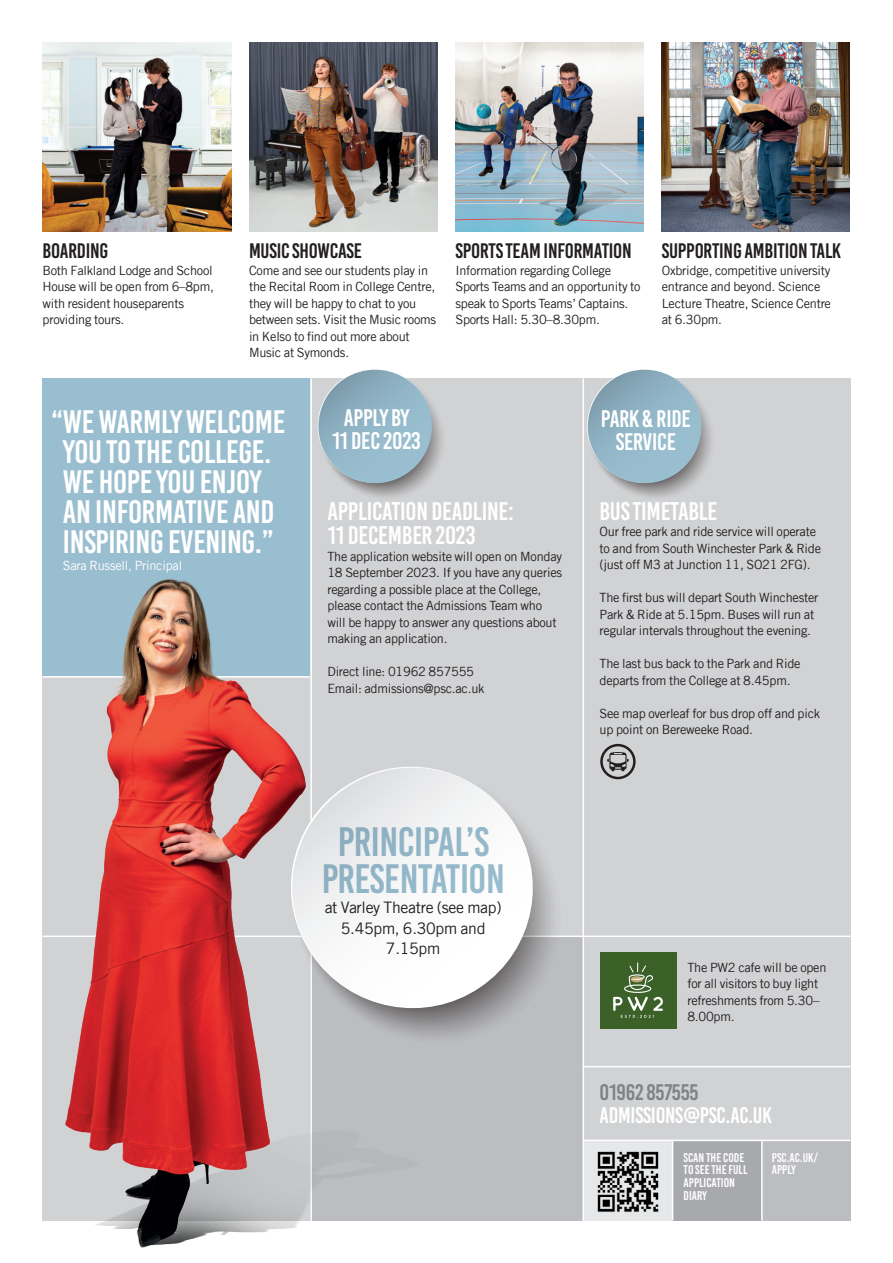
<style>
.page{position:relative;width:893px;height:1263px;background:#fff}
.page>*{position:absolute;margin:0;border:0;box-sizing:border-box;transform-origin:0 0}
.t1{font:41.1px/37.3px "Bebas Kai";letter-spacing:-.01em;color:#99bed0;text-align:center}
.t2{font:32.55px/30.2px "Bebas Kai";letter-spacing:-.01em;color:#fff;text-align:center}
.D_head{font:25.5px "Bebas Kai";letter-spacing:-.01em;color:#fff}
.t3{font:24px/22.5px "Bebas Kai";letter-spacing:-.01em;color:#fff;text-align:center}
.D_head-2{font:22.5px "Bebas Kai";letter-spacing:-.01em;color:#fff}
.D_head-3{font:22.5px "Bebas Kai";letter-spacing:-.01em;color:#808285}
.D_head-4{font:21px "Bebas Kai";letter-spacing:-.01em;color:#231f20}
.t4{font:15.9px/20.5px "Trade Gothic LT";letter-spacing:-.02em;color:#231f20;text-align:center}
.text{font:12.75px/16.5px "Trade Gothic LT";letter-spacing:-.02em;color:#231f20}
.text_bullet{font:12.75px/16.5px "Trade Gothic LT";letter-spacing:-.02em;color:#231f20}
.B_head{font:12.75px/12.8px "Bebas Kai";color:#fff}
.t5{font:12.75px "Trade Gothic LT";letter-spacing:-.02em;color:#fff}
</style>
<div class="page">
<div style="left:583px;top:935px;width:267px;height:205px;background:#d1d2d4"></div>
<div style="left:583px;top:1140px;width:89px;height:80px;background:#e6e7e9"></div>
<img style="left:597px;top:1151px;width:62px;height:61px">
<div style="left:672px;top:1140px;width:89px;height:80px;background:#a8a9ad"></div>
<div style="left:761px;top:1140px;width:89px;height:80px;background:#bcbdc0"></div>
<hr style="left:672px;top:1140px;width:1px;height:80px;background:#fff">
<hr style="left:761px;top:1140px;width:2px;height:80px;background:#fff">
<hr style="left:583px;top:1140px;width:267px;height:1px;background:#fff">
<div style="left:310px;top:935px;width:273px;height:285px;background:#bcbdc0"></div>
<div style="left:310px;top:676px;width:273px;height:259px;background:#d1d2d4"></div>
<div style="left:43px;top:378px;width:267px;height:315px;background:#99bed0"></div>
<div style="left:583px;top:378px;width:267px;height:315px;background:#d1d2d4"></div>
<div style="left:583px;top:676px;width:267px;height:259px;background:#d1d2d4"></div>
<div style="left:310px;top:378px;width:273px;height:315px;background:#d1d2d4"></div>
<hr style="left:583px;top:378px;width:1px;height:847px;background:#fff">
<hr style="left:310px;top:378px;width:2px;height:847px;background:#fff">
<hr style="left:583px;top:1066px;width:267px;height:1px;background:#fff">
<img style="left:43px;top:43px;width:188px;height:188px">
<img style="left:249px;top:43px;width:188px;height:188px">
<img style="left:455px;top:43px;width:189px;height:188px">
<img style="left:661px;top:43px;width:189px;height:188px">
<svg style="left:310px;top:369px;width:132px;height:131px"></svg>
<svg style="left:582px;top:369px;width:129px;height:131px"></svg>
<div style="left:600px;top:952px;width:76px;height:77px;background:#3b6128"></div>
<svg style="left:613px;top:962px;width:50px;height:56px"></svg>
<svg style="left:600px;top:744px;width:36px;height:35px"></svg>
<hr style="left:43px;top:935px;width:807px;height:2px;background:#fff">
<svg style="left:437px;top:885px;width:125px;height:152px"></svg>
<svg style="left:437px;top:769px;width:112px;height:256px"></svg>
<img style="left:42px;top:515px;width:395px;height:733px">
<p class="D_head-4" style="left:43px;top:240px;width:67px">BOARDING</p>
<p class="text" style="left:43px;top:262px;width:173px">Both Falkland Lodge and School<br>House will be open from 6–8pm, with resident houseparents providing tours.</p>
<p class="D_head-4" style="left:249px;top:240px;width:115px">MUSIC SHOWCASE</p>
<p class="text" style="left:249px;top:262px;width:189px">Come and see our students play in the Recital Room in College Centre, they will be happy to chat to you between sets. Visit the Music rooms in Kelso to find out more about<br>Music at Symonds.</p>
<p class="D_head-4" style="left:455px;top:240px;width:178px">SPORTS TEAM INFORMATION</p>
<p class="text" style="left:455px;top:262px;width:187px">Information regarding College<br>Sports Teams and an opportunity to speak to Sports Teams’ Captains.</p>
<p class="text" style="left:455px;top:311px;width:146px">Sports Hall: 5.30–8.30pm.</p>
<p class="D_head-4" style="left:662px;top:240px;width:181px">SUPPORTING AMBITION TALK</p>
<p class="text" style="left:662px;top:262px;width:171px">Oxbridge, competitive university entrance and beyond. Science<br>Lecture Theatre, Science Centre at 6.30pm.</p>
<p class="t2" style="left:51px;top:406px;width:236px">“WE WARMLY WELCOME<br>YOU TO THE COLLEGE.<br>WE HOPE YOU ENJOY<br>AN INFORMATIVE AND<br>INSPIRING EVENING.”</p>
<p class="t5" style="left:63px;top:558px;width:121px">Sara Russell, Principal</p>
<p class="t3" style="left:332px;top:407px;width:90px">APPLY BY<br>11 DEC 2023</p>
<p class="t3" style="left:601px;top:408px;width:91px">PARK &amp; RIDE<br>SERVICE</p>
<p class="D_head" style="left:327px;top:498px;width:188px">APPLICATION DEADLINE:</p>
<p class="D_head" style="left:327px;top:522px;width:150px">11 DECEMBER 2023</p>
<p class="text_bullet" style="left:327px;top:548px;width:236px">The application website will open on Monday 18 September 2023. If you have any queries regarding a possible place at the College, please contact the Admissions Team who will be happy to answer any questions about making an application.</p>
<p class="text" style="left:327px;top:663px;width:148px">Direct line: 01962 857555</p>
<p class="text" style="left:327px;top:680px;width:159px">Email: admissions@psc.ac.uk</p>
<h1 class="t1" style="left:321px;top:823px;width:185px">PRINCIPAL’S<br>PRESENTATION</h1>
<p class="t4" style="left:325px;top:897px;width:179px">at Varley Theatre (see map)<br>5.45pm, 6.30pm and<br>7.15pm</p>
<p class="D_head" style="left:600px;top:497px;width:119px">BUS TIMETABLE</p>
<p class="text" style="left:600px;top:523px;width:223px">Our free park and ride service will operate to and from South Winchester Park &amp; Ride (just off M3 at Junction 11, SO21 2FG).</p>
<p class="text" style="left:600px;top:589px;width:220px">The first bus will depart South Winchester<br>Park &amp; Ride at 5.15pm. Buses will run at regular intervals throughout the evening.</p>
<p class="text" style="left:600px;top:655px;width:203px">The last bus back to the Park and Ride departs from the College at 8.45pm.</p>
<p class="text" style="left:600px;top:705px;width:222px">See map overleaf for bus drop off and pick up point on Bereweeke Road.</p>
<p class="text" style="left:687px;top:959px;width:141px">The PW2 cafe will be open for all visitors to buy light refreshments from 5.30–<br>8.00pm.</p>
<p class="D_head-3" style="left:600px;top:1080px;width:100px">01962 857555</p>
<p class="D_head-2" style="left:600px;top:1103px;width:174px">ADMISSIONS@PSC.AC.UK</p>
<p class="B_head" style="left:684px;top:1151px;width:65px">SCAN THE CODE<br>TO SEE THE FULL<br>APPLICATION<br>DIARY</p>
<p class="B_head" style="left:772px;top:1151px;width:48px">PSC.AC.UK/<br>APPLY</p>
</div>
